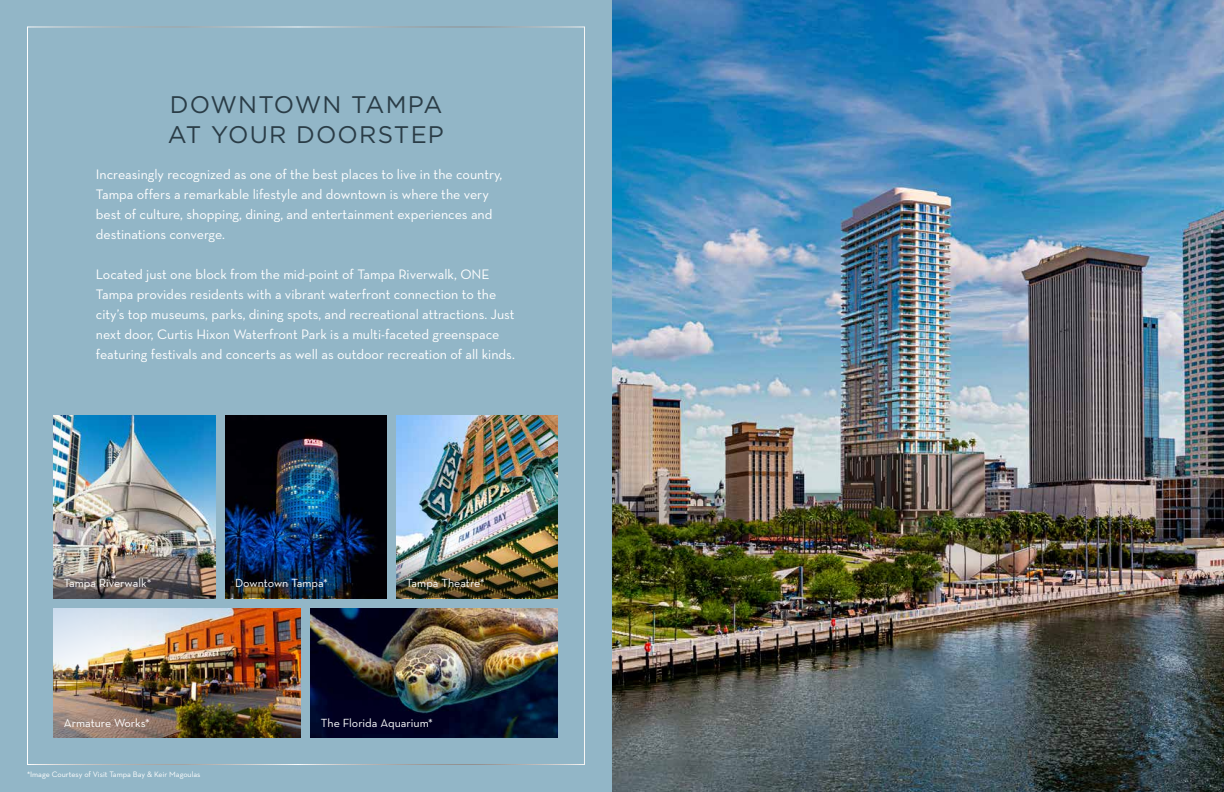
<style>
.page{position:relative;width:1224px;height:792px;background:#fff}
.page>*{position:absolute;margin:0;border:0;box-sizing:border-box;transform-origin:0 0}
.t1{font:24px/30px "Gotham";letter-spacing:.05em;color:#2a3c46}
.t2{font:14px/20px "Neutra Text";color:#fff}
.t3{font:12px "Neutra Text";color:#fff}
.t4{font:8px "Neutra Text";color:#fff}
</style>
<div class="page">
<div style="left:0;top:0;width:612px;height:792px;background:#92b6c7"></div>
<img style="left:612px;top:0;width:612px;height:792px">
<img style="left:397px;top:415px;width:161px;height:139px">
<img style="left:396px;top:554px;width:162px;height:44px">
<img style="left:311px;top:608px;width:247px;height:130px">
<img style="left:225px;top:415px;width:162px;height:139px">
<img style="left:54px;top:415px;width:161px;height:183px">
<img style="left:54px;top:608px;width:247px;height:130px">
<img style="left:54px;top:608px;width:220px;height:80px">
<img style="left:225px;top:554px;width:162px;height:44px">
<h1 class="t1" style="left:168px;top:89px;width:278px">DOWNTOWN TAMPA<br>AT YOUR DOORSTEP</h1>
<p class="t2" style="left:96px;top:164px;width:408px">Increasingly recognized as one of the best places to live in the country, Tampa offers a remarkable lifestyle and downtown is where the very best of culture, shopping, dining, and entertainment experiences and destinations converge.</p>
<p class="t2" style="left:96px;top:264px;width:421px">Located just one block from the mid-point of Tampa Riverwalk, ONE Tampa provides residents with a vibrant waterfront connection to the city’s top museums, parks, dining spots, and recreational attractions. Just next door, Curtis Hixon Waterfront Park is a multi-faceted greenspace featuring festivals and concerts as well as outdoor recreation of all kinds.</p>
<p class="t3" style="left:64px;top:576px;width:89px">Tampa Riverwalk*</p>
<p class="t3" style="left:235px;top:576px;width:94px">Downtown Tampa*</p>
<p class="t3" style="left:406px;top:575px;width:80px">Tampa Theatre*</p>
<p class="t3" style="left:64px;top:716px;width:88px">Armature Works*</p>
<p class="t4" style="left:27px;top:769px;width:175px">*Image Courtesy of Visit Tampa Bay &amp; Keir Magoulas</p>
<p class="t3" style="left:321px;top:716px;width:114px">The Florida Aquarium*</p>
</div>
